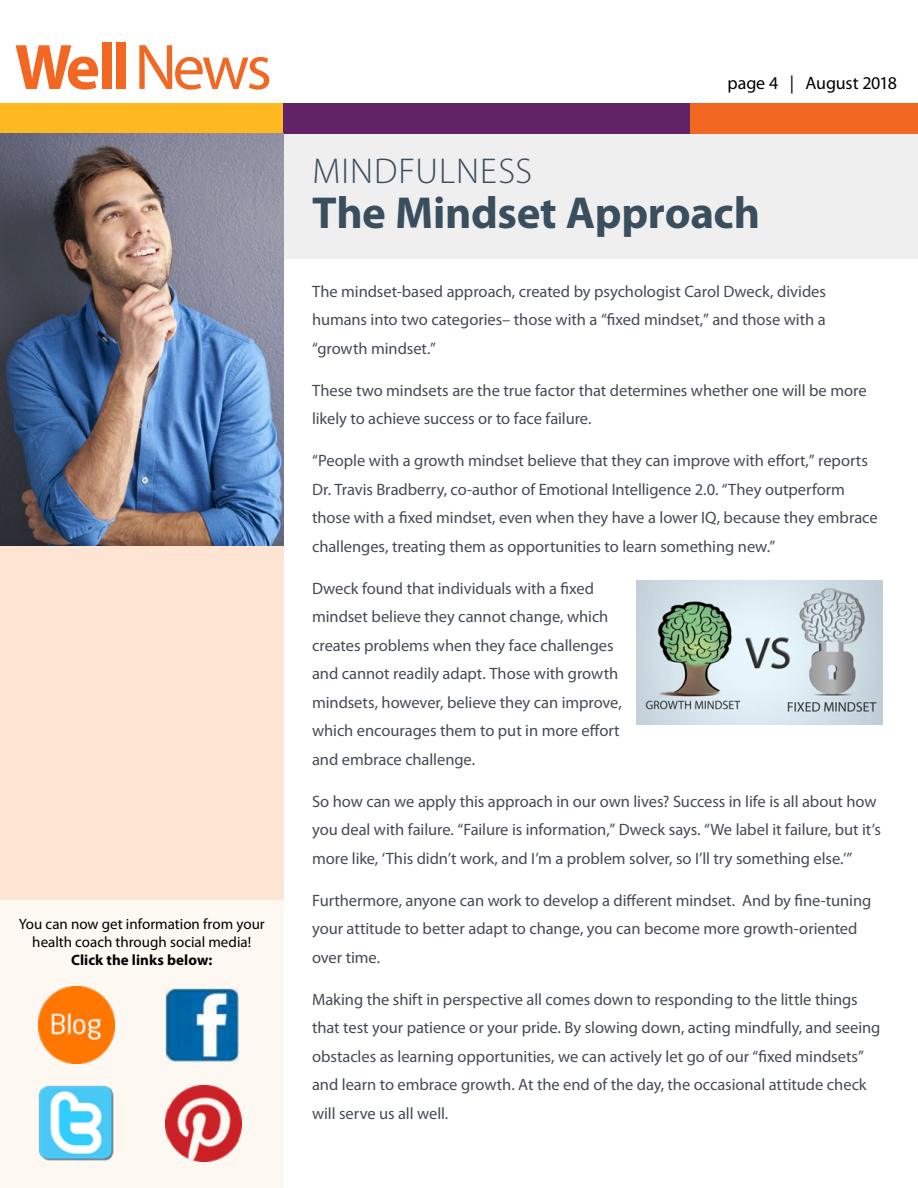
<style>
.page{position:relative;width:918px;height:1188px;background:#fff}
.page>*{position:absolute;margin:0;border:0;box-sizing:border-box;transform-origin:0 0}
.t1{font:700 64.8px "Myriad Pro";color:#f26722}
.t2{font:700 45px "Myriad Pro";letter-spacing:-.01em;color:#3a4e5e}
.t3{font:300 36px "Myriad Pro";letter-spacing:.03em;color:#3a4e5e}
.t4{font:18px "Myriad Pro";letter-spacing:-.01em;color:#000}
.t5{font:16.5px/28.5px "Myriad Pro";letter-spacing:-.005em;color:#454b54}
.t6{font:15px/18px "Myriad Pro";color:#000;text-align:center}
.t7{font:700 15px "Myriad Pro";letter-spacing:.005em;color:#000}
.s1{font-weight:400}
</style>
<div class="page">
<div style="left:690px;top:104px;width:228px;height:30px;background:#f26722"></div>
<div style="left:0;top:104px;width:284px;height:30px;background:#fdb921"></div>
<div style="left:284px;top:104px;width:406px;height:30px;background:#612365"></div>
<div style="left:284px;top:134px;width:634px;height:124px;background:#efeff0"></div>
<div style="left:0;top:134px;width:284px;height:1054px;background:#fee4d2"></div>
<img style="left:0;top:134px;width:284px;height:412px">
<div style="left:0;top:901px;width:284px;height:287px;background:#fef8f3"></div>
<img style="left:38px;top:1085px;width:76px;height:76px">
<img style="left:38px;top:987px;width:77px;height:76px">
<img style="left:165px;top:988px;width:75px;height:74px">
<img style="left:165px;top:1085px;width:77px;height:77px">
<img style="left:637px;top:580px;width:245px;height:145px">
<h1 class="t1" style="left:15px;top:25px;width:259px">Well <span class="s1">News</span></h1>
<p class="t6" style="left:19px;top:915px;width:248px">You can now get information from your health coach through social media!</p>
<p class="t7" style="left:71px;top:951px;width:143px">Click the links below:</p>
<p class="t4" style="left:728px;top:72px;width:171px">page 4 | August 2018</p>
<h3 class="t3" style="left:312px;top:151px;width:221px">MINDFULNESS</h3>
<h2 class="t2" style="left:312px;top:183px;width:449px">The Mindset Approach</h2>
<p class="t5" style="left:312px;top:277px;width:515px;text-align:justify">The mindset-based approach, created by psychologist Carol Dweck, divides humans into two categories– those with a “fixed mindset,” and those with a “growth mindset.”</p>
<p class="t5" style="left:312px;top:376px;width:556px">These two mindsets are the true factor that determines whether one will be more likely to achieve success or to face failure.</p>
<p class="t5" style="left:312px;top:446px;width:567px">“People with a growth mindset believe that they can improve with effort,” reports Dr. Travis Bradberry, co-author of Emotional Intelligence 2.0. “They outperform those with a fixed mindset, even when they have a lower IQ, because they embrace challenges, treating them as opportunities to learn something new.”</p>
<p class="t5" style="left:312px;top:574px;width:311px">Dweck found that individuals with a fixed mindset believe they cannot change, which creates problems when they face challenges and cannot readily adapt. Those with growth mindsets, however, believe they can improve, which encourages them to put in more effort and embrace challenge.</p>
<p class="t5" style="left:312px;top:787px;width:571px">So how can we apply this approach in our own lives? Success in life is all about how you deal with failure. “Failure is information,” Dweck says. “We label it failure, but it’s more like, ‘This didn’t work, and I’m a problem solver, so I’ll try something else.’”</p>
<p class="t5" style="left:312px;top:886px;width:561px">Furthermore, anyone can work to develop a different mindset. And by fine-tuning your attitude to better adapt to change, you can become more growth-oriented over time.</p>
<p class="t5" style="left:312px;top:985px;width:570px">Making the shift in perspective all comes down to responding to the little things that test your patience or your pride. By slowing down, acting mindfully, and seeing obstacles as learning opportunities, we can actively let go of our “fixed mindsets” and learn to embrace growth. At the end of the day, the occasional attitude check will serve us all well.</p>
</div>
